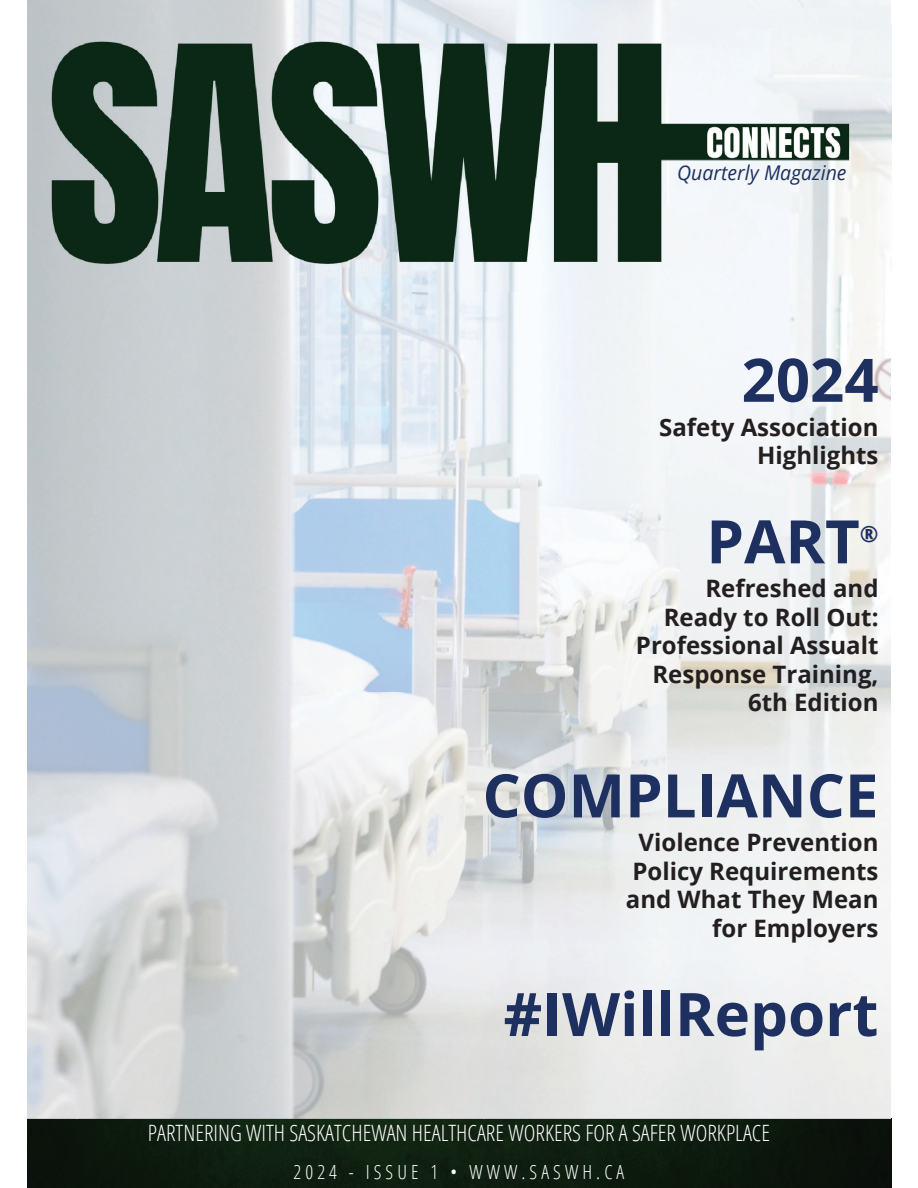
<style>
.page{position:relative;width:918px;height:1188px;background:#fff}
.page>*{position:absolute;margin:0;border:0;box-sizing:border-box;transform-origin:0 0}
.t1{font:700 60px "Open Sans";color:#1d3060}
.t2{font:700 24px/28.5px "Open Sans";color:#231f20;text-align:right}
.t3{font:300 condensed 22.5px "Open Sans";color:#fff}
.t4{font:700 22.5px "Open Sans";color:#1d3060}
.t5{font:italic 20.25px "Open Sans";color:#1d3060;scale:.96 1}
.t6{font:300 condensed 19.5px "Open Sans";letter-spacing:.21em;color:#fff}
</style>
<div class="page">
<img style="left:27px;top:1120px;width:864px;height:68px">
<img style="left:27px;top:1119px;width:864px;height:1px">
<img style="left:27px;top:0;width:864px;height:52px">
<img style="left:77px;top:291px;width:814px;height:828px">
<img style="left:33px;top:25px;width:858px;height:266px">
<p class="t5" style="left:677px;top:159px;width:178px">Quarterly Magazine</p>
<h1 class="t1" style="left:742px;top:338px;width:139px">2024</h1>
<p class="t2" style="left:659px;top:412px;width:221px">Safety Association<br>Highlights</p>
<h1 class="t1" style="left:706px;top:499px;width:155px">PART</h1>
<p class="t4" style="left:860px;top:518px;width:20px">®</p>
<p class="t2" style="left:636px;top:574px;width:244px">Refreshed and<br>Ready to Roll Out:<br>Professional Assualt<br>Response Training,<br>6th Edition</p>
<h1 class="t1" style="left:483px;top:753px;width:398px">COMPLIANCE</h1>
<p class="t2" style="left:626px;top:828px;width:254px">Violence Prevention<br>Policy Requirements and What They Mean for Employers</p>
<h1 class="t1" style="left:504px;top:972px;width:376px">#IWillReport</h1>
<p class="t3" style="left:148px;top:1117px;width:624px">PARTNERING WITH SASKATCHEWAN HEALTHCARE WORKERS FOR A SAFER WORKPLACE</p>
<p class="t6" style="left:294px;top:1158px;width:332px">2024 - ISSUE 1 • WWW.SASWH.CA</p>
</div>
